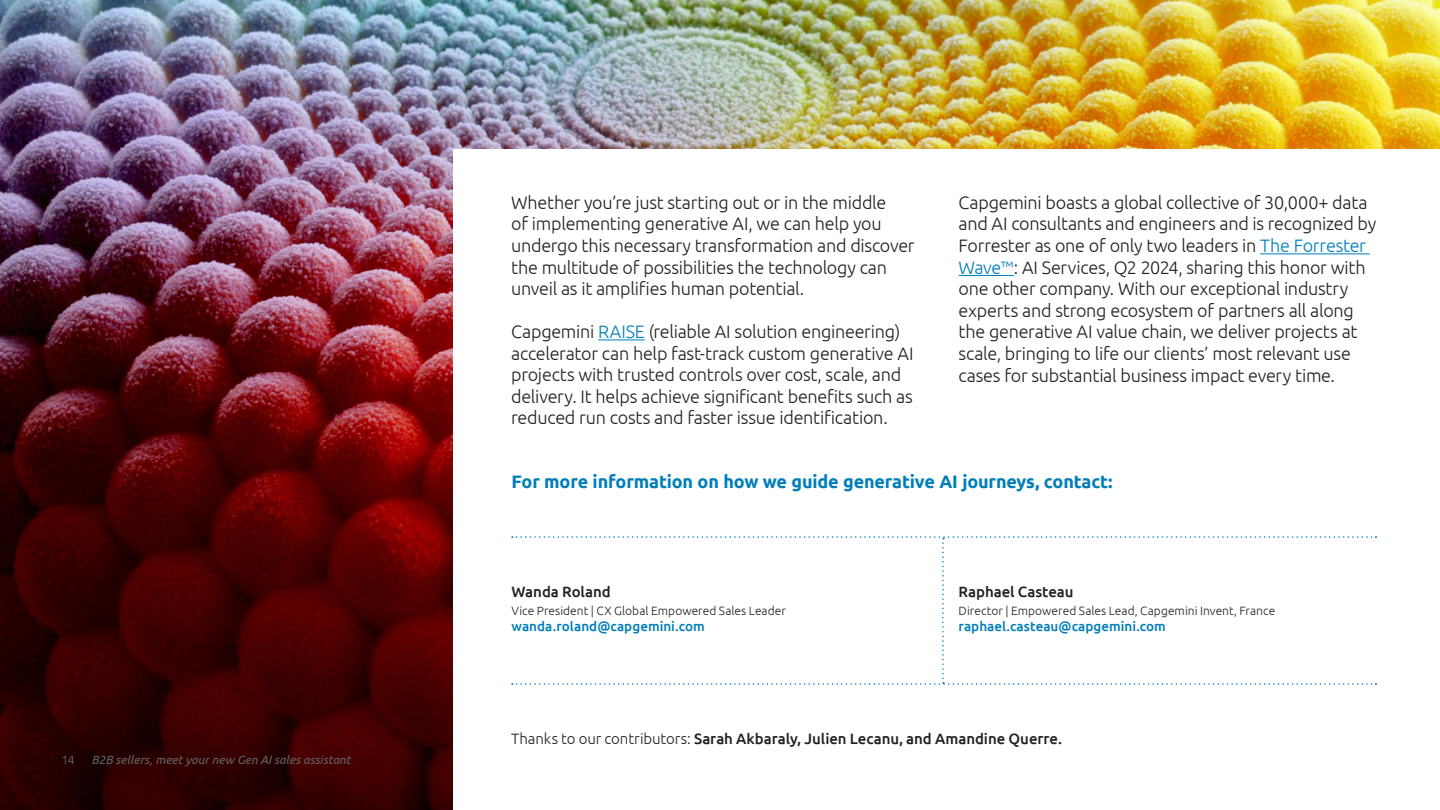
<style>
.page{position:relative;width:1440px;height:810px;background:#fff}
.page>*{position:absolute;margin:0;border:0;box-sizing:border-box;transform-origin:0 0}
.t1{font:300 18px/21.6px "Ubuntu";letter-spacing:-.015em;color:#241f1f}
.t2{font:700 18px "Ubuntu";letter-spacing:-.01em;color:#007eba}
.t3{font:500 15px "Ubuntu";letter-spacing:-.005em;color:#241f1f}
.t4{font:500 13.5px "Ubuntu";color:#007eba}
.t5{font:300 12px "Ubuntu";letter-spacing:.005em;color:#241f1f}
.t6{font:italic 12px "Ubuntu";letter-spacing:.005em;color:#656365}
.t7{font:300 12px "Ubuntu";color:#717072}
.s1{color:#007eba}
.s2{font-weight:300}
</style>
<div class="page">
<img style="left:0;top:0;width:1440px;height:810px">
<div style="left:453px;top:150px;width:987px;height:660px;background:#fff"></div>
<hr style="left:598px;top:339px;width:47px;height:1px;background:#007eba">
<hr style="left:1260px;top:253px;width:110px;height:1px;background:#007eba">
<hr style="left:959px;top:275px;width:55px;height:1px;background:#007eba">
<svg style="left:512px;top:536px;width:864px;height:149px"></svg>
<p class="t7" style="left:62px;top:752px;width:14px">14</p>
<p class="t6" style="left:92px;top:752px;width:261px">B2B sellers, meet your new Gen AI sales assistant</p>
<p class="t1" style="left:511px;top:191px;width:405px">Whether you’re just starting out or in the middle<br>of implementing generative AI, we can help you undergo this necessary transformation and discover the multitude of possibilities the technology can unveil as it amplifies human potential.</p>
<p class="t1" style="left:511px;top:320px;width:404px">Capgemini <span class="s1">RAISE</span> (reliable AI solution engineering) accelerator can help fast-track custom generative AI projects with trusted controls over cost, scale, and delivery. It helps achieve significant benefits such as reduced run costs and faster issue identification.</p>
<p class="t1" style="left:959px;top:191px;width:419px">Capgemini boasts a global collective of 30,000+ data and AI consultants and engineers and is recognized by Forrester as one of only two leaders in <span class="s1">The Forrester Wave™</span>: AI Services, Q2 2024, sharing this honor with one other company. With our exceptional industry experts and strong ecosystem of partners all along the generative AI value chain, we deliver projects at scale, bringing to life our clients’ most relevant use cases for substantial business impact every time.</p>
<p class="t2" style="left:512px;top:470px;width:603px">For more information on how we guide generative AI journeys, contact:</p>
<p class="t3" style="left:512px;top:582px;width:101px">Wanda Roland</p>
<p class="t5" style="left:512px;top:603px;width:276px">Vice President | CX Global Empowered Sales Leader</p>
<p class="t4" style="left:512px;top:618px;width:195px">wanda.roland@capgemini.com</p>
<p class="t3" style="left:959px;top:582px;width:117px">Raphael Casteau</p>
<p class="t5" style="left:959px;top:603px;width:318px">Director | Empowered Sales Lead, Capgemini Invent, France</p>
<p class="t4" style="left:959px;top:618px;width:209px">raphael.casteau@capgemini.com</p>
<p class="t3" style="left:511px;top:729px;width:552px"><span class="s2">Thanks to our contributors:</span> Sarah Akbaraly, Julien Lecanu, and Amandine Querre.</p>
</div>
